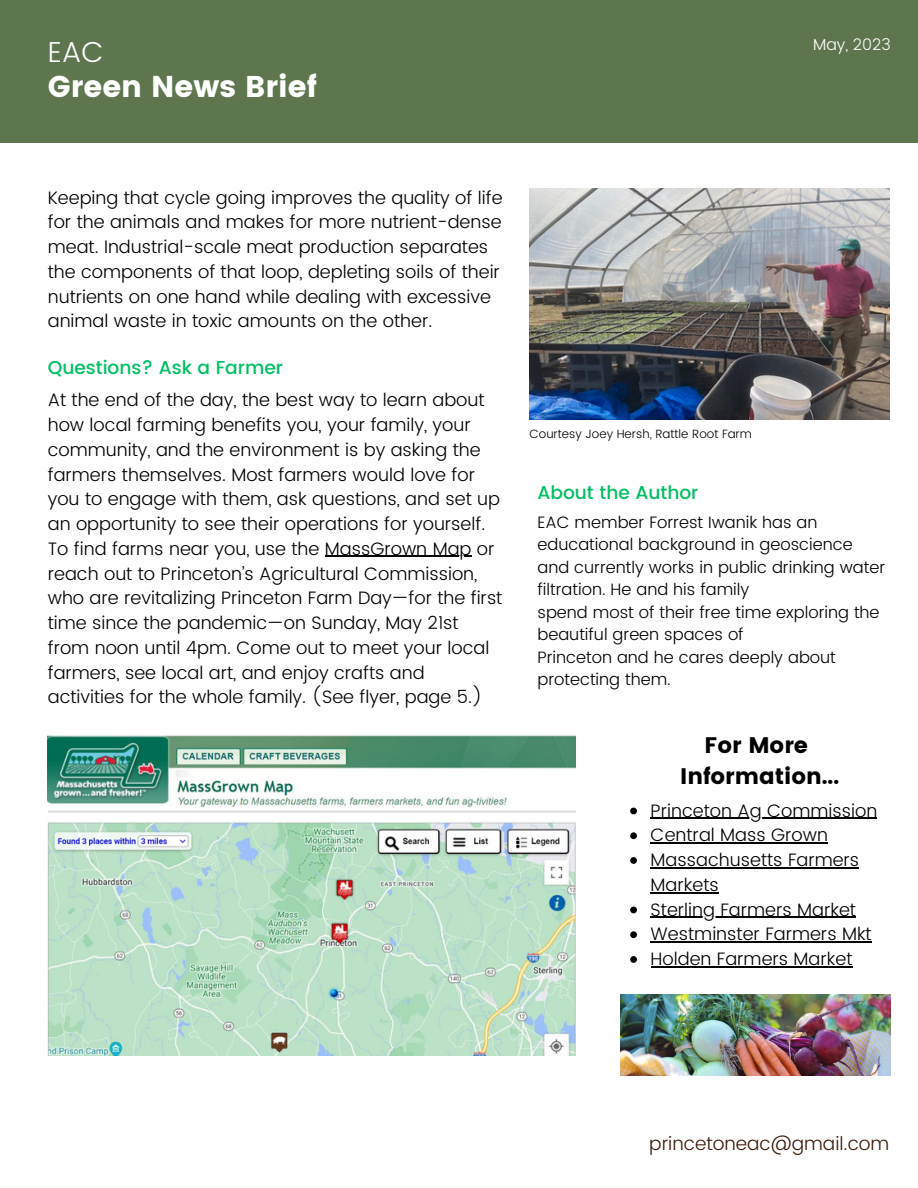
<style>
.page{position:relative;width:918px;height:1188px;background:#fff}
.page>*{position:absolute;margin:0;border:0;box-sizing:border-box;transform-origin:0 0}
.t1{font:30px "Poppins";color:#fff}
.t2{font:300 28.8px "Poppins";color:#fff}
.t3{font:22.5px "Poppins";color:#000}
.t4{font:300 18.75px "Poppins";color:#3c1a0c}
.t5{font:500 18.6px "Poppins";color:#00bf63}
.t6{font:300 18px/24.8px "Poppins";color:#000}
.t7{font:300 16.5px/22.5px "Poppins";color:#000}
.t8{font:300 15.9px "Poppins";color:#fff}
.t9{font:300 12px "Poppins";color:#000}
</style>
<div class="page">
<div style="left:0;top:0;width:918px;height:143px;background:#5e764e"></div>
<img style="left:48px;top:735px;width:527px;height:321px">
<img style="left:529px;top:189px;width:360px;height:230px">
<img style="left:621px;top:994px;width:270px;height:81px">
<hr style="left:325px;top:556px;width:147px;height:1px;background:#000">
<svg style="left:630px;top:808px;width:7px;height:6px"></svg>
<hr style="left:651px;top:818px;width:226px;height:1px;background:#000">
<svg style="left:630px;top:832px;width:7px;height:7px"></svg>
<hr style="left:651px;top:842px;width:177px;height:2px;background:#000">
<svg style="left:630px;top:857px;width:7px;height:7px"></svg>
<hr style="left:651px;top:867px;width:208px;height:1px;background:#000">
<hr style="left:651px;top:892px;width:68px;height:1px;background:#000">
<svg style="left:630px;top:907px;width:7px;height:6px"></svg>
<hr style="left:651px;top:917px;width:205px;height:1px;background:#000">
<svg style="left:630px;top:931px;width:7px;height:7px"></svg>
<hr style="left:651px;top:941px;width:221px;height:2px;background:#000">
<svg style="left:630px;top:956px;width:7px;height:7px"></svg>
<hr style="left:651px;top:966px;width:201px;height:1px;background:#000">
<p class="t2" style="left:48px;top:35px;width:58px">EAC</p>
<p class="t1" style="left:48px;top:69px;width:270px">Green News Brief</p>
<p class="t8" style="left:813px;top:36px;width:79px">May, 2023</p>
<p class="t6" style="left:48px;top:185px;width:456px">Keeping that cycle going improves the quality of life for the animals and makes for more nutrient-dense meat. Industrial-scale meat production separates the components of that loop, depleting soils of their nutrients on one hand while dealing with excessive animal waste in toxic amounts on the other.</p>
<p class="t5" style="left:48px;top:357px;width:237px">Questions? Ask a Farmer</p>
<p class="t6" style="left:48px;top:388px;width:456px">At the end of the day, the best way to learn about how local farming benefits you, your family, your community, and the environment is by asking the farmers themselves. Most farmers would love for you to engage with them, ask questions, and set up an opportunity to see their operations for yourself.<br>To find farms near you, use the MassGrown Map or reach out to Princeton’s Agricultural Commission, who are revitalizing Princeton Farm Day—for the first time since the pandemic—on Sunday, May 21st from noon until 4pm. Come out to meet your local farmers, see local art, and enjoy crafts and activities for the whole family. (See flyer, page 5.)</p>
<p class="t9" style="left:529px;top:427px;width:224px">Courtesy Joey Hersh, Rattle Root Farm</p>
<p class="t5" style="left:538px;top:481px;width:162px">About the Author</p>
<p class="t7" style="left:538px;top:511px;width:317px">EAC member Forrest Iwanik has an educational background in geoscience</p>
<p class="t7" style="left:538px;top:556px;width:349px">and currently works in public drinking water filtration. He and his family</p>
<p class="t7" style="left:538px;top:601px;width:344px">spend most of their free time exploring the beautiful green spaces of</p>
<p class="t7" style="left:538px;top:646px;width:300px">Princeton and he cares deeply about protecting them.</p>
<p class="t3" style="left:705px;top:732px;width:105px">For More</p>
<p class="t3" style="left:680px;top:763px;width:161px">Information...</p>
<p class="t6" style="left:651px;top:798px;width:228px">Princeton Ag Commission</p>
<p class="t6" style="left:651px;top:823px;width:179px">Central Mass Grown</p>
<p class="t6" style="left:651px;top:848px;width:210px">Massachusetts Farmers<br>Markets</p>
<p class="t6" style="left:651px;top:897px;width:207px">Sterling Farmers Market</p>
<p class="t6" style="left:651px;top:922px;width:223px">Westminster Farmers Mkt</p>
<p class="t6" style="left:651px;top:947px;width:203px">Holden Farmers Market</p>
<p class="t4" style="left:649px;top:1132px;width:242px">princetoneac@gmail.com</p>
</div>
